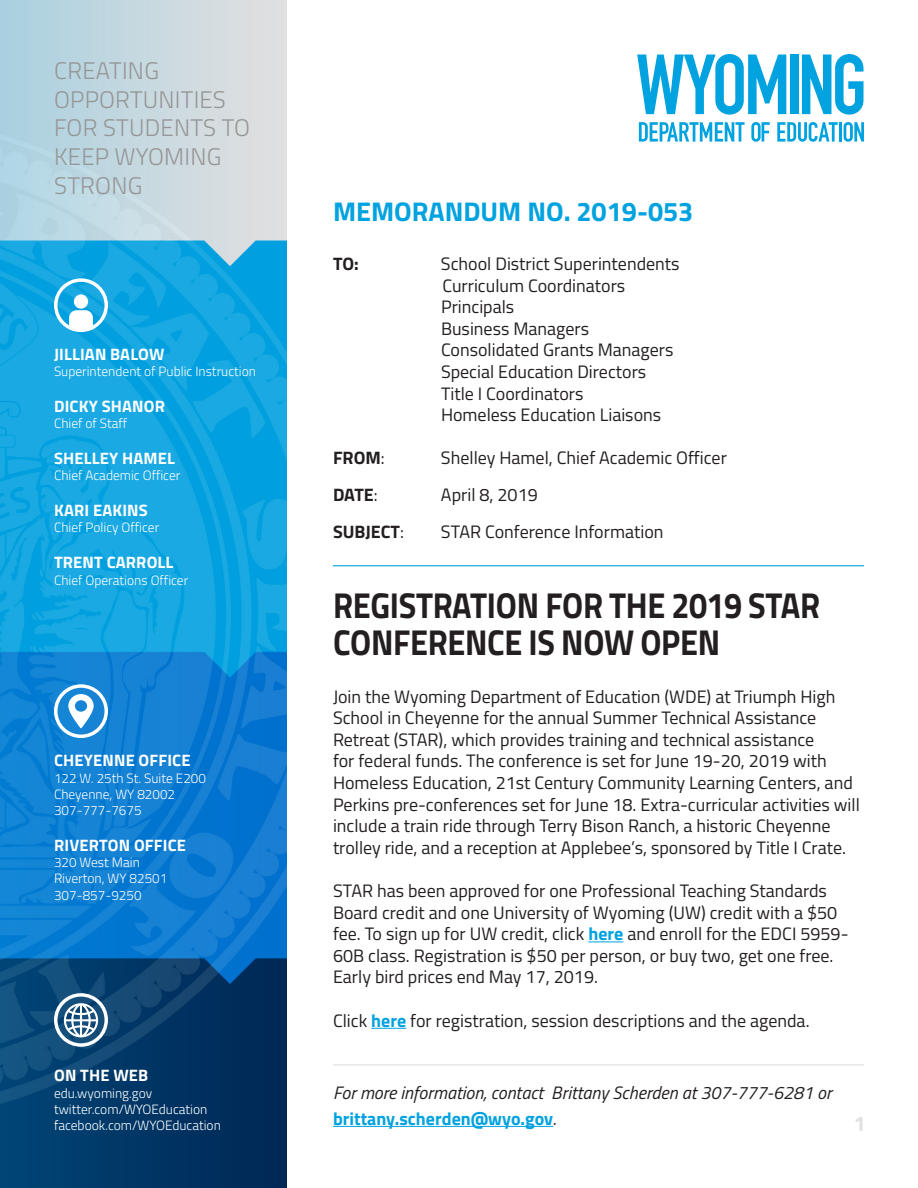
<style>
.page{position:relative;width:918px;height:1188px;background:#fff}
.page>*{position:absolute;margin:0;border:0;box-sizing:border-box;transform-origin:0 0}
.Headline{font:700 36px/37.5px "Titillium Web";letter-spacing:-.01em;color:#231f20;scale:.9 1}
.Section_Title{font:700 27px "Titillium Web";color:#00a2df}
.t1{font:300 24px/28.8px "Titillium Web";letter-spacing:.01em;color:#969696}
.t2{font:700 21px "Titillium Web";color:#e1e1e1}
.t3{font:18px/21.6px "Titillium Web";color:#231f20}
.Contact_Info{font:italic 18px/25.5px "Titillium Web";color:#231f20}
.t4{font:700 18px "Titillium Web";color:#231f20}
.Sidebar_Title{font:700 16.5px "Titillium Web";letter-spacing:.01em;color:#fff}
.Sidebar_Description{font:300 13.5px "Titillium Web";color:#fff}
.s1{font-weight:400}
.s2{font-weight:700;color:#00a2df}
.s3{font-weight:700;font-style:normal;color:#00a2df}
</style>
<div class="page">
<img style="left:0;top:0;width:286px;height:1188px">
<hr style="left:588px;top:942px;width:35px;height:1px;background:#00a2df">
<hr style="left:371px;top:1028px;width:35px;height:1px;background:#00a2df">
<hr style="left:333px;top:1064px;width:531px;height:1px;background:#dbdfe2">
<hr style="left:333px;top:1126px;width:220px;height:1px;background:#00a2df">
<svg style="left:54px;top:993px;width:54px;height:54px"></svg>
<svg style="left:54px;top:684px;width:54px;height:54px"></svg>
<svg style="left:54px;top:278px;width:54px;height:54px"></svg>
<svg style="left:637px;top:54px;width:149px;height:61px"></svg>
<div style="left:790px;top:55px;width:8px;height:59px;background:#00a2df"></div>
<svg style="left:802px;top:54px;width:62px;height:61px"></svg>
<svg style="left:639px;top:122px;width:106px;height:20px"></svg>
<svg style="left:751px;top:122px;width:19px;height:20px"></svg>
<svg style="left:777px;top:122px;width:61px;height:20px"></svg>
<hr style="left:839px;top:122px;width:3px;height:20px;background:#00a2df">
<svg style="left:844px;top:122px;width:20px;height:20px"></svg>
<hr style="left:333px;top:565px;width:531px;height:1px;background:#00a2df">
<p class="t1" style="left:54px;top:55px;width:197px">CREATING<br>OPPORTUNITIES<br>FOR STUDENTS TO<br>KEEP WYOMING<br>STRONG</p>
<p class="Sidebar_Title" style="left:54px;top:341px;width:112px">JILLIAN BALOW</p>
<p class="Sidebar_Description" style="left:54px;top:361px;width:203px">Superintendent of Public Instruction</p>
<p class="Sidebar_Title" style="left:54px;top:393px;width:112px">DICKY SHANOR</p>
<p class="Sidebar_Description" style="left:54px;top:414px;width:75px">Chief of Staff</p>
<p class="Sidebar_Title" style="left:54px;top:446px;width:122px">SHELLEY HAMEL</p>
<p class="Sidebar_Description" style="left:54px;top:466px;width:128px">Chief Academic Officer</p>
<p class="Sidebar_Title" style="left:54px;top:498px;width:95px">KARI EAKINS</p>
<p class="Sidebar_Description" style="left:54px;top:518px;width:107px">Chief Policy Officer</p>
<p class="Sidebar_Title" style="left:54px;top:550px;width:121px">TRENT CARROLL</p>
<p class="Sidebar_Description" style="left:54px;top:570px;width:136px">Chief Operations Officer</p>
<p class="Sidebar_Title" style="left:54px;top:748px;width:138px">CHEYENNE OFFICE</p>
<p class="Sidebar_Description" style="left:54px;top:768px;width:154px">122 W. 25th St. Suite E200</p>
<p class="Sidebar_Description" style="left:54px;top:784px;width:123px">Cheyenne, WY 82002</p>
<p class="Sidebar_Description" style="left:54px;top:801px;width:89px">307-777-7675</p>
<p class="Sidebar_Title" style="left:54px;top:833px;width:133px">RIVERTON OFFICE</p>
<p class="Sidebar_Description" style="left:54px;top:853px;width:87px">320 West Main</p>
<p class="Sidebar_Description" style="left:54px;top:869px;width:115px">Riverton, WY 82501</p>
<p class="Sidebar_Description" style="left:54px;top:885px;width:89px">307-857-9250</p>
<p class="Sidebar_Title" style="left:54px;top:1063px;width:96px">ON THE WEB</p>
<p class="Sidebar_Description" style="left:54px;top:1083px;width:100px">edu.wyoming.gov</p>
<p class="Sidebar_Description" style="left:54px;top:1099px;width:155px">twitter.com/WYOEducation</p>
<p class="Sidebar_Description" style="left:54px;top:1116px;width:168px">facebook.com/WYOEducation</p>
<p class="Section_Title" style="left:333px;top:191px;width:362px">MEMORANDUM NO. 2019-053</p>
<p class="t4" style="left:333px;top:250px;width:27px">TO:</p>
<p class="t3" style="left:441px;top:252px;width:240px">School District Superintendents</p>
<p class="t3" style="left:442px;top:274px;width:184px">Curriculum Coordinators</p>
<p class="t3" style="left:441px;top:295px;width:75px">Principals</p>
<p class="t3" style="left:441px;top:317px;width:150px">Business Managers</p>
<p class="t3" style="left:441px;top:338px;width:234px">Consolidated Grants Managers</p>
<p class="t3" style="left:441px;top:360px;width:207px">Special Education Directors</p>
<p class="t3" style="left:441px;top:382px;width:144px">Title I Coordinators</p>
<p class="t3" style="left:441px;top:403px;width:222px">Homeless Education Liaisons</p>
<p class="t4" style="left:333px;top:444px;width:53px">FROM<span class="s1">:</span></p>
<p class="t3" style="left:441px;top:446px;width:287px">Shelley Hamel, Chief Academic Officer</p>
<p class="t4" style="left:333px;top:481px;width:46px">DATE<span class="s1">:</span></p>
<p class="t3" style="left:441px;top:483px;width:98px">April 8, 2019</p>
<p class="t4" style="left:333px;top:518px;width:72px">SUBJECT<span class="s1">:</span></p>
<p class="t3" style="left:441px;top:520px;width:224px">STAR Conference Information</p>
<p class="Headline" style="left:333px;top:584px;width:543px">REGISTRATION FOR THE 2019 STAR<br>CONFERENCE IS NOW OPEN</p>
<p class="t3" style="left:333px;top:685px;width:528px">Join the Wyoming Department of Education (WDE) at Triumph High School in Cheyenne for the annual Summer Technical Assistance Retreat (STAR), which provides training and technical assistance<br>for federal funds. The conference is set for June 19-20, 2019 with Homeless Education, 21st Century Community Learning Centers, and Perkins pre-conferences set for June 18. Extra-curricular activities will include a train ride through Terry Bison Ranch, a historic Cheyenne trolley ride, and a reception at Applebee’s, sponsored by Title I Crate.</p>
<p class="t3" style="left:333px;top:879px;width:517px">STAR has been approved for one Professional Teaching Standards Board credit and one University of Wyoming (UW) credit with a $50 fee. To sign up for UW credit, click <span class="s2">here</span> and enroll for the EDCI 5959- 60B class. Registration is $50 per person, or buy two, get one free.<br>Early bird prices end May 17, 2019.</p>
<p class="t3" style="left:333px;top:1009px;width:478px">Click <span class="s2">here</span> for registration, session descriptions and the agenda.</p>
<p class="Contact_Info" style="left:333px;top:1079px;width:500px">For more information, contact Brittany Scherden at 307-777-6281 or <span class="s3">brittany.scherden@wyo.gov</span>.</p>
<p class="t2" style="left:854px;top:1107px;width:13px">1</p>
</div>
